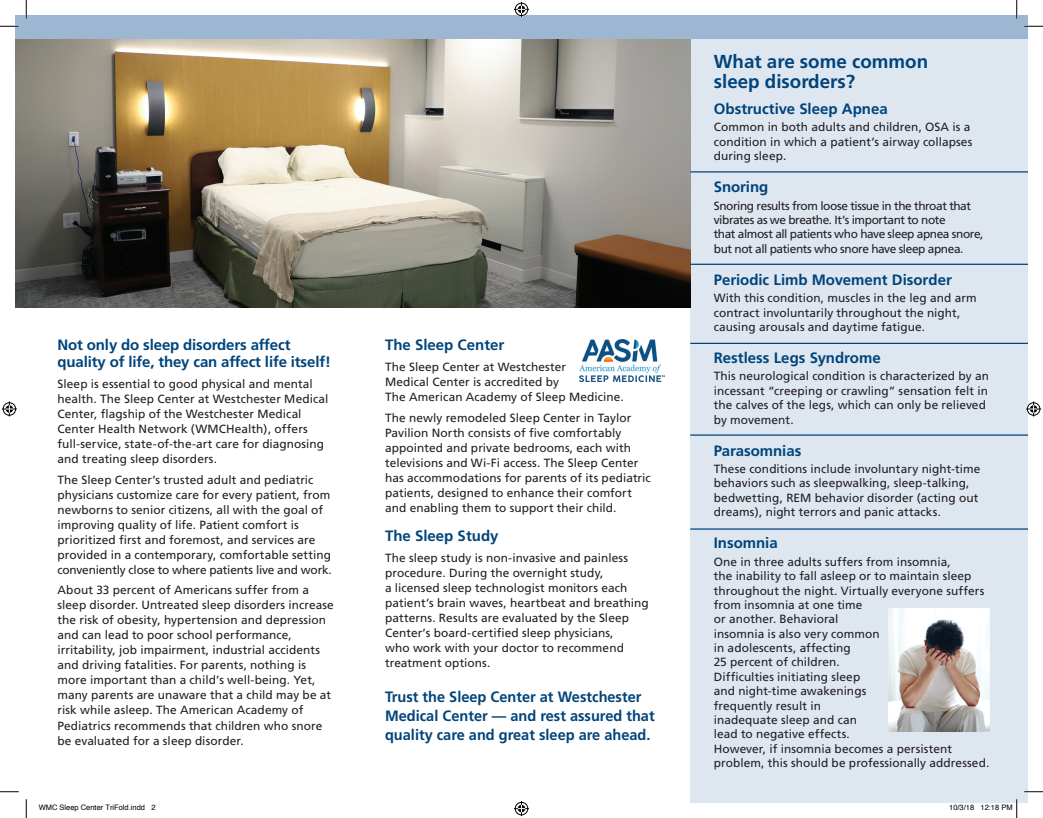
<style>
.page{position:relative;width:1043px;height:818px;background:#fff}
.page>*{position:absolute;margin:0;border:0;box-sizing:border-box;transform-origin:0 0}
.t1{font:700 18.75px/20px "Frutiger";color:#00447b}
.t2{font:700 15px/18.8px "Frutiger";color:#00447b}
.t3{font:11.88px/15px "Frutiger";letter-spacing:.005em;color:#231f20}
.t4{font:11.88px/14.4px "Frutiger";letter-spacing:-.035em;color:#231f20}
.t5{font:7.5px "Helvetica";color:#000}
</style>
<div class="page">
<div style="left:690px;top:16px;width:338px;height:786px;background:#dee6f0"></div>
<img style="left:15px;top:38px;width:675px;height:270px">
<div style="left:15px;top:15px;width:1013px;height:23px;background:#9db6d2"></div>
<img style="left:579px;top:339px;width:85px;height:43px">
<hr style="left:690px;top:171px;width:338px;height:1px;background:#00447b">
<hr style="left:690px;top:263px;width:338px;height:2px;background:#00447b">
<hr style="left:690px;top:343px;width:338px;height:1px;background:#00447b">
<hr style="left:690px;top:434px;width:338px;height:1px;background:#00447b">
<hr style="left:690px;top:528px;width:338px;height:1px;background:#00447b">
<img style="left:888px;top:608px;width:102px;height:123px">
<svg style="left:0;top:25px;width:19px;height:2px"></svg>
<svg style="left:1024px;top:25px;width:18px;height:2px"></svg>
<svg style="left:0;top:791px;width:19px;height:1px"></svg>
<svg style="left:1024px;top:791px;width:18px;height:1px"></svg>
<svg style="left:25px;top:0;width:2px;height:19px"></svg>
<svg style="left:25px;top:799px;width:2px;height:19px"></svg>
<svg style="left:1016px;top:0;width:1px;height:19px"></svg>
<svg style="left:514px;top:2px;width:15px;height:15px"></svg>
<svg style="left:514px;top:801px;width:15px;height:15px"></svg>
<svg style="left:2px;top:401px;width:15px;height:15px"></svg>
<svg style="left:1026px;top:401px;width:15px;height:15px"></svg>
<svg style="left:980px;top:799px;width:37px;height:19px"></svg>
<p class="t2" style="left:58px;top:336px;width:275px;line-height:17.5px">Not only do sleep disorders affect quality of life, they can affect life itself!</p>
<p class="t3" style="left:58px;top:376px;width:272px">Sleep is essential to good physical and mental health. The Sleep Center at Westchester Medical Center, flagship of the Westchester Medical Center Health Network (WMCHealth), offers full-service, state-of-the-art care for diagnosing and treating sleep disorders.</p>
<p class="t3" style="left:58px;top:472px;width:276px">The Sleep Center’s trusted adult and pediatric physicians customize care for every patient, from newborns to senior citizens, all with the goal of improving quality of life. Patient comfort is prioritized first and foremost, and services are provided in a contemporary, comfortable setting conveniently close to where patients live and work.</p>
<p class="t3" style="left:58px;top:582px;width:278px">About 33 percent of Americans suffer from a sleep disorder. Untreated sleep disorders increase the risk of obesity, hypertension and depression and can lead to poor school performance, irritability, job impairment, industrial accidents and driving fatalities. For parents, nothing is more important than a child’s well-being. Yet, many parents are unaware that a child may be at risk while asleep. The American Academy of Pediatrics recommends that children who snore be evaluated for a sleep disorder.</p>
<p class="t2" style="left:385px;top:335px;width:121px">The Sleep Center</p>
<p class="t3" style="left:385px;top:359px;width:240px">The Sleep Center at Westchester<br>Medical Center is accredited by<br>The American Academy of Sleep Medicine.</p>
<p class="t3" style="left:385px;top:410px;width:267px">The newly remodeled Sleep Center in Taylor Pavilion North consists of five comfortably appointed and private bedrooms, each with televisions and Wi-Fi access. The Sleep Center has accommodations for parents of its pediatric patients, designed to enhance their comfort and enabling them to support their child.</p>
<p class="t2" style="left:385px;top:526px;width:115px">The Sleep Study</p>
<p class="t3" style="left:385px;top:550px;width:265px">The sleep study is non-invasive and painless procedure. During the overnight study,<br>a licensed sleep technologist monitors each patient’s brain waves, heartbeat and breathing patterns. Results are evaluated by the Sleep Center’s board-certified sleep physicians,<br>who work with your doctor to recommend treatment options.</p>
<p class="t2" style="left:385px;top:687px;width:271px">Trust the Sleep Center at Westchester<br>Medical Center — and rest assured that quality care and great sleep are ahead.</p>
<h1 class="t1" style="left:713px;top:52px;width:216px">What are some common sleep disorders?</h1>
<p class="t2" style="left:713px;top:99px;width:175px">Obstructive Sleep Apnea</p>
<p class="t3" style="left:713px;top:120px;width:260px;line-height:14.4px">Common in both adults and children, OSA is a condition in which a patient’s airway collapses during sleep.</p>
<p class="t2" style="left:713px;top:177px;width:56px">Snoring</p>
<p class="t4" style="left:713px;top:198px;width:271px">Snoring results from loose tissue in the throat that vibrates as we breathe. It’s important to note<br>that almost all patients who have sleep apnea snore, but not all patients who snore have sleep apnea.</p>
<p class="t2" style="left:713px;top:270px;width:239px">Periodic Limb Movement Disorder</p>
<p class="t3" style="left:713px;top:291px;width:264px;line-height:14.4px">With this condition, muscles in the leg and arm contract involuntarily throughout the night, causing arousals and daytime fatigue.</p>
<p class="t2" style="left:713px;top:348px;width:168px">Restless Legs Syndrome</p>
<p class="t3" style="left:713px;top:369px;width:277px;line-height:14.4px">This neurological condition is characterized by an incessant “creeping or crawling” sensation felt in the calves of the legs, which can only be relieved by movement.</p>
<p class="t2" style="left:713px;top:441px;width:89px">Parasomnias</p>
<p class="t3" style="left:713px;top:461px;width:268px;line-height:14.4px">These conditions include involuntary night-time behaviors such as sleepwalking, sleep-talking, bedwetting, REM behavior disorder (acting out dreams), night terrors and panic attacks.</p>
<p class="t2" style="left:713px;top:533px;width:65px">Insomnia</p>
<p class="t3" style="left:713px;top:554px;width:277px;line-height:14.4px">One in three adults suffers from insomnia,<br>the inability to fall asleep or to maintain sleep throughout the night. Virtually everyone suffers from insomnia at one time<br>or another. Behavioral<br>insomnia is also very common<br>in adolescents, affecting<br>25 percent of children.<br>Difficulties initiating sleep<br>and night-time awakenings<br>frequently result in<br>inadequate sleep and can<br>lead to negative effects.<br>However, if insomnia becomes a persistent problem, this should be professionally addressed.</p>
<p class="t5" style="left:39px;top:802px;width:118px">WMC Sleep Center TriFold.indd 2</p>
<p class="t5" style="left:949px;top:802px;width:65px">10/3/18 12:18 PM</p>
</div>
